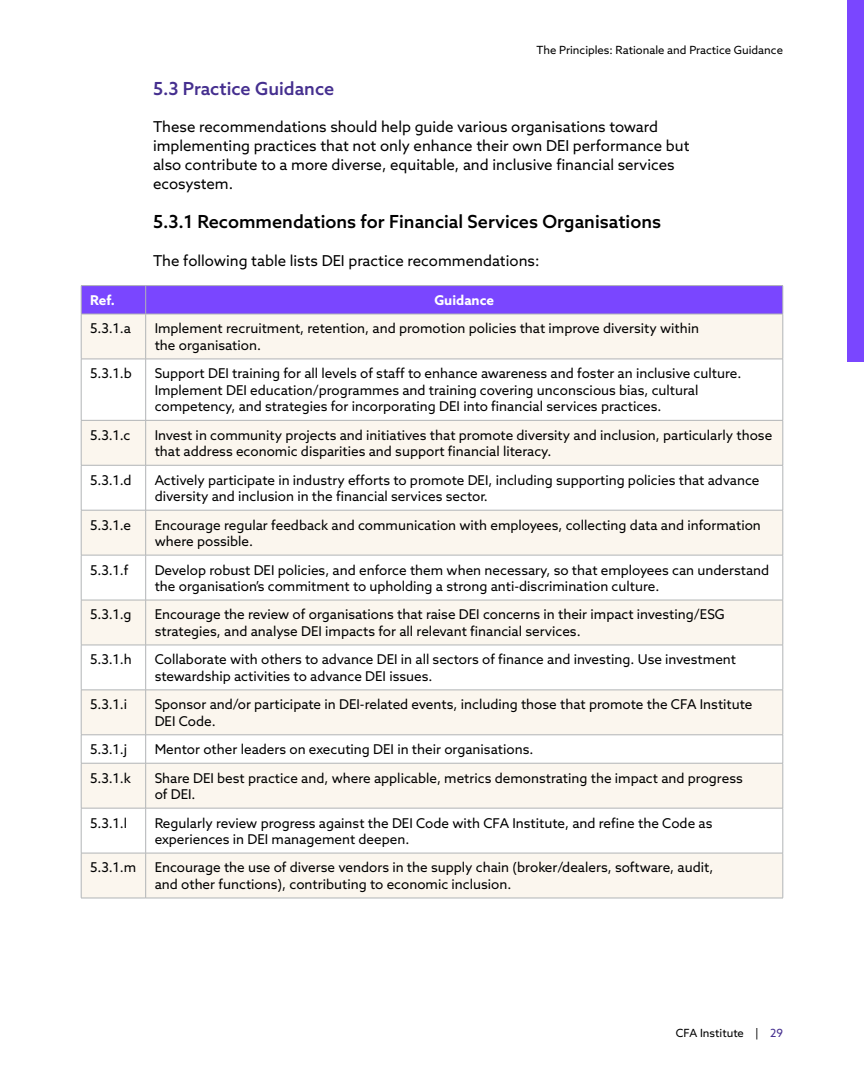
<style>
.page{position:relative;width:864px;height:1080px;background:#fff}
.page>*{position:absolute;margin:0;border:0;box-sizing:border-box;transform-origin:0 0}
.t1{font:500 18px "Azo Sans";color:#000}
.t2{font:500 18px "Azo Sans";color:#452f8f}
.Para{font:15px/18.8px "Azo Sans";color:#000}
.TB{font:13.5px/16.5px "Azo Sans";color:#000}
.TB_CH{font:700 13.5px "Azo Sans";color:#fff}
.TB_CH_left{font:700 13.5px "Azo Sans";color:#fff}
.t3{font:11.25px "Azo Sans";color:#000}
.s1{color:#452f8f}
</style>
<div class="page">
<div style="left:848px;top:0;width:16px;height:362px;background:#7a46ff"></div>
<svg style="left:82px;top:315px;width:701px;height:583px;fill:#fbf6ee"></svg>
<hr style="left:81px;top:285px;width:65px;height:1px;background:#b1b4b6">
<hr style="left:146px;top:285px;width:637px;height:1px;background:#b1b4b6">
<svg style="left:81px;top:286px;width:703px;height:28px;background:#7b48fd"></svg>
<hr style="left:81px;top:314px;width:65px;height:1px;background:#b1b4b6">
<hr style="left:81px;top:314px;width:1px;height:45px;background:#b1b4b6">
<hr style="left:146px;top:314px;width:637px;height:1px;background:#b1b4b6">
<hr style="left:145px;top:314px;width:1px;height:45px;background:#b1b4b6">
<hr style="left:783px;top:314px;width:1px;height:45px;background:#b1b4b6">
<hr style="left:81px;top:359px;width:65px;height:1px;background:#b1b4b6">
<hr style="left:81px;top:359px;width:1px;height:61px;background:#b1b4b6">
<hr style="left:146px;top:359px;width:637px;height:1px;background:#b1b4b6">
<hr style="left:145px;top:359px;width:1px;height:61px;background:#b1b4b6">
<hr style="left:783px;top:359px;width:1px;height:61px;background:#b1b4b6">
<hr style="left:81px;top:420px;width:65px;height:1px;background:#b1b4b6">
<hr style="left:81px;top:421px;width:1px;height:44px;background:#b1b4b6">
<hr style="left:146px;top:420px;width:637px;height:1px;background:#b1b4b6">
<hr style="left:145px;top:421px;width:1px;height:44px;background:#b1b4b6">
<hr style="left:783px;top:421px;width:1px;height:44px;background:#b1b4b6">
<hr style="left:81px;top:465px;width:65px;height:1px;background:#b1b4b6">
<hr style="left:81px;top:465px;width:1px;height:45px;background:#b1b4b6">
<hr style="left:146px;top:465px;width:637px;height:1px;background:#b1b4b6">
<hr style="left:145px;top:465px;width:1px;height:45px;background:#b1b4b6">
<hr style="left:783px;top:465px;width:1px;height:45px;background:#b1b4b6">
<hr style="left:81px;top:510px;width:65px;height:1px;background:#b1b4b6">
<hr style="left:81px;top:510px;width:1px;height:45px;background:#b1b4b6">
<hr style="left:146px;top:510px;width:637px;height:1px;background:#b1b4b6">
<hr style="left:145px;top:510px;width:1px;height:45px;background:#b1b4b6">
<hr style="left:783px;top:510px;width:1px;height:45px;background:#b1b4b6">
<hr style="left:81px;top:555px;width:65px;height:1px;background:#b1b4b6">
<hr style="left:81px;top:555px;width:1px;height:45px;background:#b1b4b6">
<hr style="left:146px;top:555px;width:637px;height:1px;background:#b1b4b6">
<hr style="left:145px;top:555px;width:1px;height:45px;background:#b1b4b6">
<hr style="left:783px;top:555px;width:1px;height:45px;background:#b1b4b6">
<hr style="left:81px;top:600px;width:65px;height:1px;background:#b1b4b6">
<hr style="left:81px;top:600px;width:1px;height:45px;background:#b1b4b6">
<hr style="left:146px;top:600px;width:637px;height:1px;background:#b1b4b6">
<hr style="left:145px;top:600px;width:1px;height:45px;background:#b1b4b6">
<hr style="left:783px;top:600px;width:1px;height:45px;background:#b1b4b6">
<hr style="left:81px;top:645px;width:65px;height:1px;background:#b1b4b6">
<hr style="left:81px;top:645px;width:1px;height:45px;background:#b1b4b6">
<hr style="left:146px;top:645px;width:637px;height:1px;background:#b1b4b6">
<hr style="left:145px;top:645px;width:1px;height:45px;background:#b1b4b6">
<hr style="left:783px;top:645px;width:1px;height:45px;background:#b1b4b6">
<hr style="left:81px;top:690px;width:65px;height:1px;background:#b1b4b6">
<hr style="left:81px;top:690px;width:1px;height:45px;background:#b1b4b6">
<hr style="left:146px;top:690px;width:637px;height:1px;background:#b1b4b6">
<hr style="left:145px;top:690px;width:1px;height:45px;background:#b1b4b6">
<hr style="left:783px;top:690px;width:1px;height:45px;background:#b1b4b6">
<hr style="left:81px;top:735px;width:65px;height:1px;background:#b1b4b6">
<svg style="left:81px;top:735px;width:1px;height:28px"></svg>
<hr style="left:146px;top:735px;width:637px;height:1px;background:#b1b4b6">
<svg style="left:145px;top:736px;width:1px;height:27px"></svg>
<svg style="left:783px;top:735px;width:1px;height:28px"></svg>
<hr style="left:81px;top:763px;width:65px;height:1px;background:#b1b4b6">
<hr style="left:81px;top:763px;width:1px;height:45px;background:#b1b4b6">
<hr style="left:146px;top:763px;width:637px;height:1px;background:#b1b4b6">
<hr style="left:145px;top:763px;width:1px;height:45px;background:#b1b4b6">
<hr style="left:783px;top:763px;width:1px;height:45px;background:#b1b4b6">
<hr style="left:81px;top:808px;width:65px;height:1px;background:#b1b4b6">
<hr style="left:81px;top:808px;width:1px;height:45px;background:#b1b4b6">
<hr style="left:146px;top:808px;width:637px;height:1px;background:#b1b4b6">
<hr style="left:145px;top:808px;width:1px;height:45px;background:#b1b4b6">
<hr style="left:783px;top:808px;width:1px;height:45px;background:#b1b4b6">
<hr style="left:81px;top:853px;width:65px;height:1px;background:#b1b4b6">
<hr style="left:81px;top:853px;width:1px;height:45px;background:#b1b4b6">
<hr style="left:146px;top:853px;width:637px;height:1px;background:#b1b4b6">
<hr style="left:145px;top:853px;width:1px;height:45px;background:#b1b4b6">
<hr style="left:783px;top:853px;width:1px;height:45px;background:#b1b4b6">
<hr style="left:81px;top:898px;width:65px;height:1px;background:#b1b4b6">
<hr style="left:146px;top:898px;width:637px;height:1px;background:#b1b4b6">
<p class="t3" style="left:536px;top:43px;width:248px">The Principles: Rationale and Practice Guidance</p>
<h2 class="t2" style="left:153px;top:77px;width:183px">5.3 Practice Guidance</h2>
<p class="Para" style="left:153px;top:117px;width:538px">These recommendations should help guide various organisations toward implementing practices that not only enhance their own DEI performance but also contribute to a more diverse, equitable, and inclusive financial services ecosystem.</p>
<h3 class="t1" style="left:153px;top:210px;width:510px">5.3.1 Recommendations for Financial Services Organisations</h3>
<p class="Para" style="left:153px;top:251px;width:388px">The following table lists DEI practice recommendations:</p>
<p class="TB_CH_left" style="left:90px;top:291px;width:26px">Ref.</p>
<p class="TB_CH" style="left:434px;top:291px;width:61px">Guidance</p>
<p class="TB" style="left:90px;top:320px;width:42px">5.3.1.a</p>
<p class="TB" style="left:155px;top:320px;width:546px">Implement recruitment, retention, and promotion policies that improve diversity within the organisation.</p>
<p class="TB" style="left:90px;top:365px;width:43px">5.3.1.b</p>
<p class="TB" style="left:155px;top:365px;width:588px">Support DEI training for all levels of staff to enhance awareness and foster an inclusive culture.<br>Implement DEI education/programmes and training covering unconscious bias, cultural competency, and strategies for incorporating DEI into financial services practices.</p>
<p class="TB" style="left:90px;top:427px;width:42px">5.3.1.c</p>
<p class="TB" style="left:155px;top:427px;width:619px">Invest in community projects and initiatives that promote diversity and inclusion, particularly those that address economic disparities and support financial literacy.</p>
<p class="TB" style="left:90px;top:471px;width:43px">5.3.1.d</p>
<p class="TB" style="left:155px;top:471px;width:606px">Actively participate in industry efforts to promote DEI, including supporting policies that advance diversity and inclusion in the financial services sector.</p>
<p class="TB" style="left:90px;top:516px;width:43px">5.3.1.e</p>
<p class="TB" style="left:155px;top:516px;width:608px">Encourage regular feedback and communication with employees, collecting data and information where possible.</p>
<p class="TB" style="left:90px;top:561px;width:40px">5.3.1.f</p>
<p class="TB" style="left:155px;top:561px;width:616px">Develop robust DEI policies, and enforce them when necessary, so that employees can understand the organisation’s commitment to upholding a strong anti-discrimination culture.</p>
<p class="TB" style="left:90px;top:606px;width:43px">5.3.1.g</p>
<p class="TB" style="left:155px;top:606px;width:572px">Encourage the review of organisations that raise DEI concerns in their impact investing/ESG strategies, and analyse DEI impacts for all relevant financial services.</p>
<p class="TB" style="left:90px;top:651px;width:43px">5.3.1.h</p>
<p class="TB" style="left:155px;top:651px;width:583px">Collaborate with others to advance DEI in all sectors of finance and investing. Use investment stewardship activities to advance DEI issues.</p>
<p class="TB" style="left:90px;top:696px;width:38px">5.3.1.i</p>
<p class="TB" style="left:155px;top:696px;width:599px">Sponsor and/or participate in DEI-related events, including those that promote the CFA Institute<br>DEI Code.</p>
<p class="TB" style="left:90px;top:741px;width:38px">5.3.1.j</p>
<p class="TB" style="left:155px;top:741px;width:380px">Mentor other leaders on executing DEI in their organisations.</p>
<p class="TB" style="left:90px;top:769px;width:42px">5.3.1.k</p>
<p class="TB" style="left:155px;top:769px;width:590px">Share DEI best practice and, where applicable, metrics demonstrating the impact and progress of DEI.</p>
<p class="TB" style="left:90px;top:814px;width:38px">5.3.1.l</p>
<p class="TB" style="left:155px;top:814px;width:559px">Regularly review progress against the DEI Code with CFA Institute, and refine the Code as experiences in DEI management deepen.</p>
<p class="TB" style="left:90px;top:859px;width:48px">5.3.1.m</p>
<p class="TB" style="left:155px;top:859px;width:560px">Encourage the use of diverse vendors in the supply chain (broker/dealers, software, audit, and other functions), contributing to economic inclusion.</p>
<p class="t3" style="left:676px;top:1026px;width:109px">CFA Institute | <span class="s1">29</span></p>
</div>
